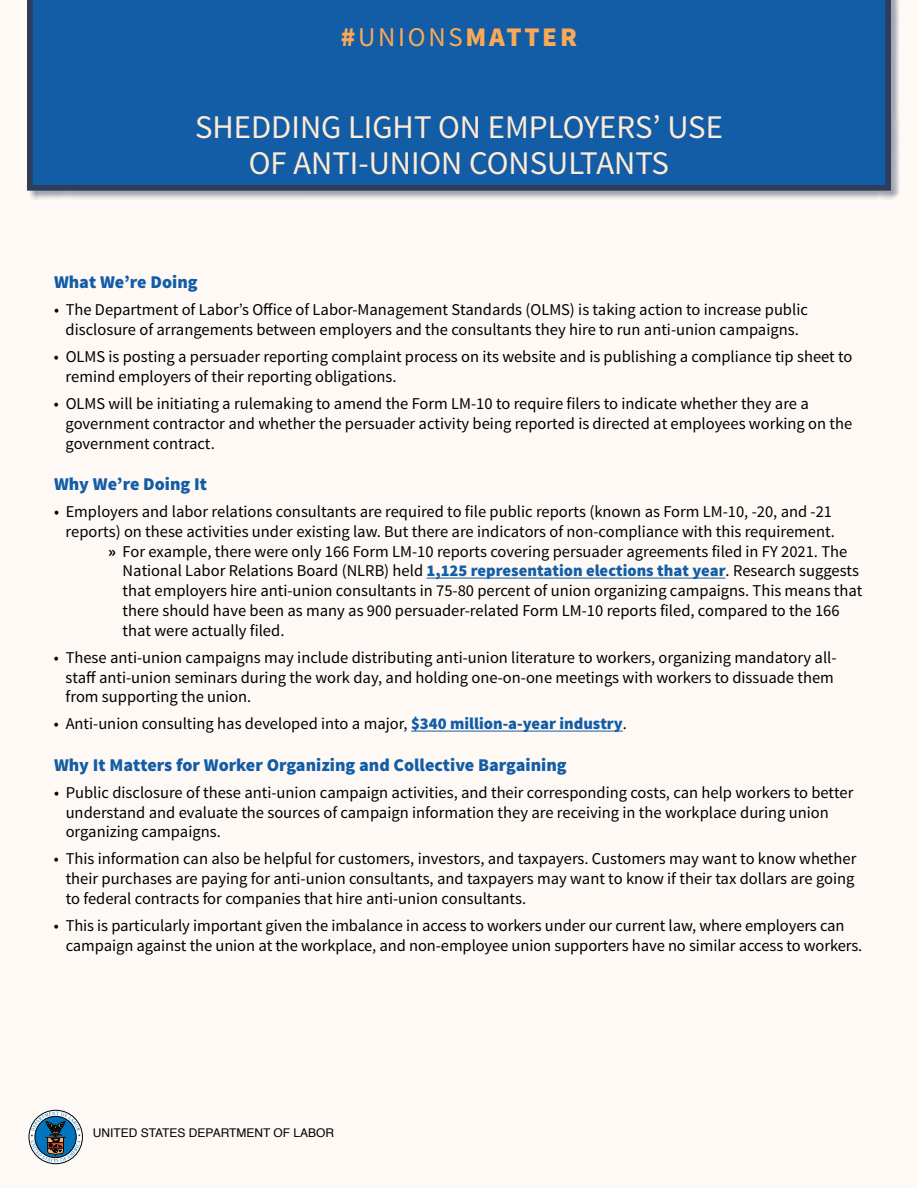
<style>
.page{position:relative;width:918px;height:1188px;background:#fef9f5}
.page>*{position:absolute;margin:0;border:0;box-sizing:border-box;transform-origin:0 0}
.t1{font:33px/36px "Source Sans Pro";color:#ffebd6;text-align:center}
.t2{font:900 27px "Source Sans Pro";letter-spacing:.1em;color:#faa957}
.t3{font:900 18px "Source Sans Pro";color:#125da6}
.t4{font:16.5px/19.8px "Source Sans Pro";color:#000}
.t5{font:12px "Helvetica";color:#000}
.s1{font-weight:400}
.s2{font-weight:700}
.s3{font-weight:900;color:#125da6}
</style>
<div class="page">
<div style="left:29px;top:0;width:871px;height:200px;background:#2e3d5a;opacity:.45"></div>
<div style="left:27px;top:0;width:864px;height:191px;background:#125da6"></div>
<hr style="left:427px;top:578px;width:299px;height:1px;background:#125da6">
<hr style="left:411px;top:731px;width:212px;height:1px;background:#125da6">
<div style="left:29px;top:1110px;width:54px;height:54px;border:1px solid #000;border-radius:50%"></div>
<svg style="left:31px;top:1112px;width:50px;height:50px"></svg>
<h1 class="t2" style="left:341px;top:19px;width:238px">#<span class="s1">UNIONS</span>MATTER</h1>
<h1 class="t1" style="left:195px;top:110px;width:529px">SHEDDING LIGHT ON EMPLOYERS’ USE<br>OF ANTI-UNION CONSULTANTS</h1>
<h2 class="t3" style="left:54px;top:271px;width:145px">What We’re Doing</h2>
<p class="t4" style="left:54px;top:300px;width:755px;text-align:center">• The Department of Labor’s Office of Labor-Management Standards (OLMS) is taking action to increase public disclosure of arrangements between employers and the consultants they hire to run anti-union campaigns.</p>
<p class="t4" style="left:66px;top:347px;width:788px;text-indent:-12px">• OLMS is posting a persuader reporting complaint process on its website and is publishing a compliance tip sheet to remind employers of their reporting obligations.</p>
<p class="t4" style="left:66px;top:394px;width:788px;text-indent:-12px">• OLMS will be initiating a rulemaking to amend the Form LM-10 to require filers to indicate whether they are a government contractor and whether the persuader activity being reported is directed at employees working on the government contract.</p>
<h2 class="t3" style="left:54px;top:472px;width:155px">Why We’re Doing It</h2>
<p class="t4" style="left:54px;top:502px;width:783px;text-align:right">• Employers and labor relations consultants are required to file public reports (known as Form LM-10, -20, and -21 reports) on these activities under existing law. But there are indicators of non-compliance with this requirement.</p>
<p class="t4" style="left:123px;top:542px;width:741px;text-indent:-15px"><span class="s2">»</span> For example, there were only 166 Form LM-10 reports covering persuader agreements filed in FY 2021. The National Labor Relations Board (NLRB) held <span class="s3">1,125 representation elections that year</span>. Research suggests that employers hire anti-union consultants in 75-80 percent of union organizing campaigns. This means that there should have been as many as 900 persuader-related Form LM-10 reports filed, compared to the 166 that were actually filed.</p>
<p class="t4" style="left:66px;top:648px;width:772px;text-indent:-12px">• These anti-union campaigns may include distributing anti-union literature to workers, organizing mandatory all&shy;staff anti-union seminars during the work day, and holding one-on-one meetings with workers to dissuade them from supporting the union.</p>
<p class="t4" style="left:54px;top:714px;width:574px">• Anti-union consulting has developed into a major, <span class="s3">$340 million-a-year industry</span>.</p>
<h2 class="t3" style="left:54px;top:753px;width:514px">Why It Matters for Worker Organizing and Collective Bargaining</h2>
<p class="t4" style="left:66px;top:783px;width:789px;text-indent:-12px">• Public disclosure of these anti-union campaign activities, and their corresponding costs, can help workers to better understand and evaluate the sources of campaign information they are receiving in the workplace during union organizing campaigns.</p>
<p class="t4" style="left:66px;top:849px;width:792px;text-align:justify;text-indent:-12px">• This information can also be helpful for customers, investors, and taxpayers. Customers may want to know whether their purchases are paying for anti-union consultants, and taxpayers may want to know if their tax dollars are going to federal contracts for companies that hire anti-union consultants.</p>
<p class="t4" style="left:66px;top:916px;width:798px;text-indent:-12px">• This is particularly important given the imbalance in access to workers under our current law, where employers can campaign against the union at the workplace, and non-employee union supporters have no similar access to workers.</p>
<p class="t5" style="left:93px;top:1124px;width:243px">UNITED STATES DEPARTMENT OF LABOR</p>
</div>
